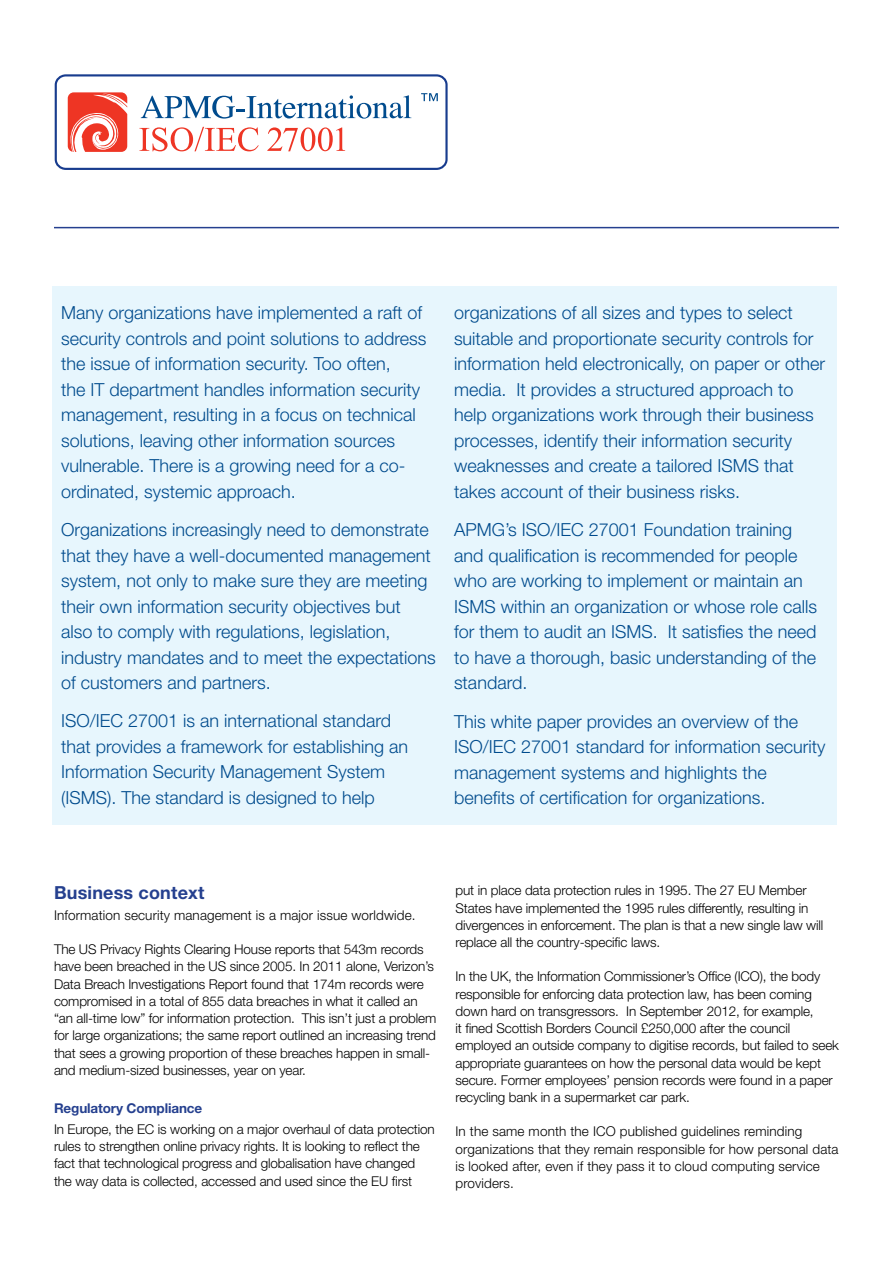
<style>
.page{position:relative;width:893px;height:1263px;background:#fff}
.page>*{position:absolute;margin:0;border:0;box-sizing:border-box;transform-origin:0 0}
.t1{font:300 18px/25.5px "Helvetica Neue";color:#004b8d}
.t2{font:700 18px "Helvetica Neue";letter-spacing:.01em;color:#25408f}
.t3{font:300 13.5px/17.2px "Helvetica Neue";letter-spacing:-.01em;color:#000}
.t4{font:300 13.5px/17.2px "Helvetica Neue";letter-spacing:.01em;color:#000}
.t5{font:700 13.5px "Helvetica Neue";letter-spacing:-.01em;color:#25408f}
</style>
<div class="page">
<hr style="left:54px;top:227px;width:785px;height:1px;background:#25408f">
<div style="left:52px;top:287px;width:785px;height:538px;background:#e7f6fd"></div>
<div style="left:55px;top:74px;width:393px;height:96px;border:2px solid #183c8e;border-radius:10px"></div>
<svg style="left:68px;top:92px;width:59px;height:60px"></svg>
<svg style="left:141px;top:95px;width:270px;height:24px"></svg>
<svg style="left:421px;top:93px;width:17px;height:8px"></svg>
<svg style="left:139px;top:127px;width:120px;height:24px"></svg>
<svg style="left:267px;top:127px;width:78px;height:24px"></svg>
<p class="t1" style="left:61px;top:300px;width:367px">Many organizations have implemented a raft of security controls and point solutions to address the issue of information security. Too often,<br>the IT department handles information security management, resulting in a focus on technical solutions, leaving other information sources vulnerable. There is a growing need for a co&shy;ordinated, systemic approach.</p>
<p class="t1" style="left:61px;top:517px;width:376px">Organizations increasingly need to demonstrate that they have a well-documented management system, not only to make sure they are meeting their own information security objectives but also to comply with regulations, legislation, industry mandates and to meet the expectations of customers and partners.</p>
<p class="t1" style="left:61px;top:708px;width:349px">ISO/IEC 27001 is an international standard that provides a framework for establishing an Information Security Management System (ISMS). The standard is designed to help</p>
<p class="t1" style="left:454px;top:300px;width:373px">organizations of all sizes and types to select suitable and proportionate security controls for information held electronically, on paper or other media. It provides a structured approach to help organizations work through their business processes, identify their information security weaknesses and create a tailored ISMS that takes account of their business risks.</p>
<p class="t1" style="left:454px;top:517px;width:365px">APMG’s ISO/IEC 27001 Foundation training and qualification is recommended for people who are working to implement or maintain an ISMS within an organization or whose role calls for them to audit an ISMS. It satisfies the need to have a thorough, basic understanding of the standard.</p>
<p class="t1" style="left:454px;top:708px;width:373px">This white paper provides an overview of the ISO/IEC 27001 standard for information security management systems and highlights the benefits of certification for organizations.</p>
<p class="t2" style="left:54px;top:881px;width:152px">Business context</p>
<p class="t4" style="left:54px;top:906px;width:363px">Information security management is a major issue worldwide.</p>
<p class="t3" style="left:54px;top:940px;width:384px">The US Privacy Rights Clearing House reports that 543m records have been breached in the US since 2005. In 2011 alone, Verizon’s Data Breach Investigations Report found that 174m records were compromised in a total of 855 data breaches in what it called an “an all-time low” for information protection. This isn’t just a problem for large organizations; the same report outlined an increasing trend that sees a growing proportion of these breaches happen in small&shy;and medium-sized businesses, year on year.</p>
<p class="t5" style="left:54px;top:1099px;width:150px">Regulatory Compliance</p>
<p class="t3" style="left:54px;top:1120px;width:382px">In Europe, the EC is working on a major overhaul of data protection rules to strengthen online privacy rights. It is looking to reflect the fact that technological progress and globalisation have changed the way data is collected, accessed and used since the EU first</p>
<p class="t3" style="left:455px;top:881px;width:369px">put in place data protection rules in 1995. The 27 EU Member States have implemented the 1995 rules differently, resulting in divergences in enforcement. The plan is that a new single law will replace all the country-specific laws.</p>
<p class="t3" style="left:455px;top:968px;width:385px">In the UK, the Information Commissioner’s Office (ICO), the body responsible for enforcing data protection law, has been coming down hard on transgressors. In September 2012, for example,<br>it fined Scottish Borders Council £250,000 after the council employed an outside company to digitise records, but failed to seek appropriate guarantees on how the personal data would be kept secure. Former employees’ pension records were found in a paper recycling bank in a supermarket car park.</p>
<p class="t4" style="left:455px;top:1123px;width:385px">In the same month the ICO published guidelines reminding organizations that they remain responsible for how personal data is looked after, even if they pass it to cloud computing service providers.</p>
</div>
